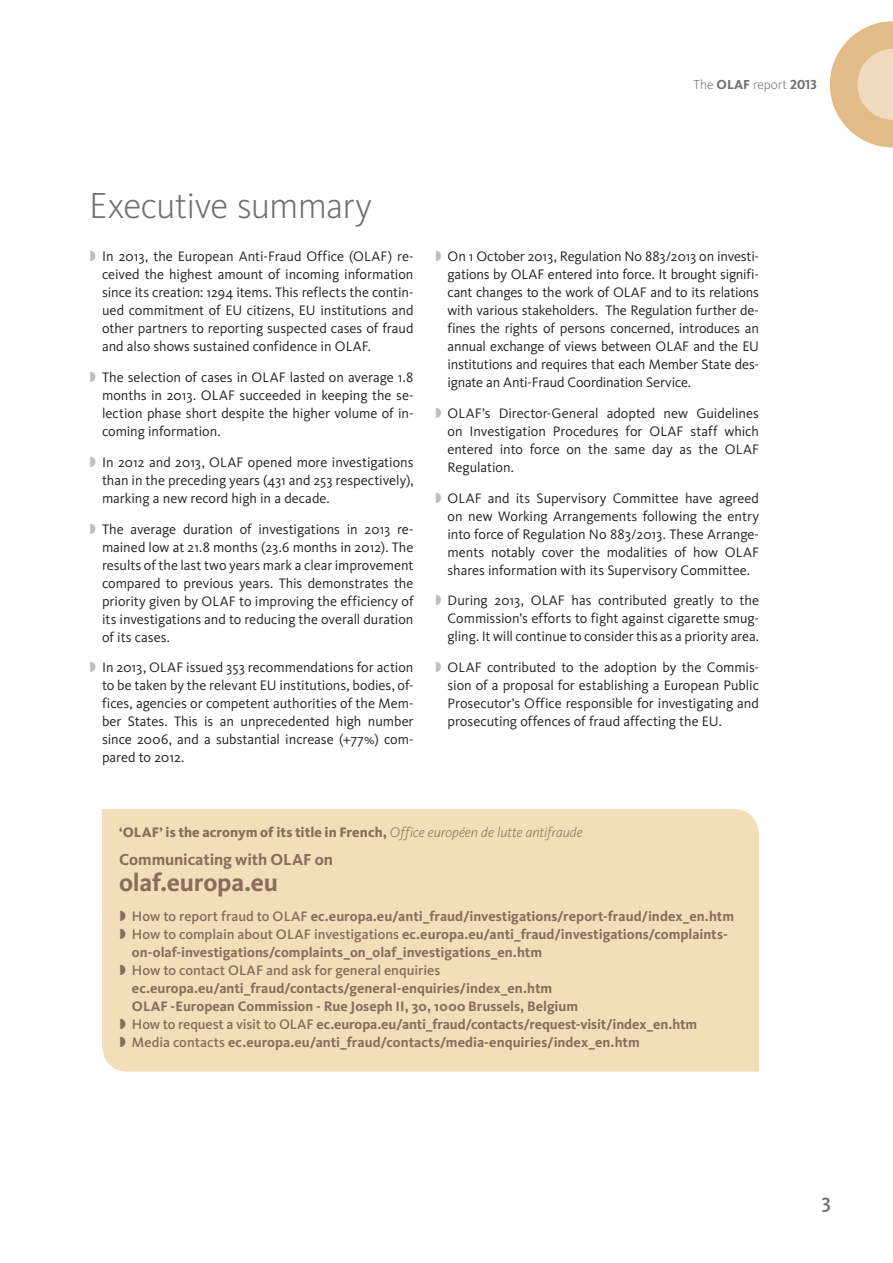
<style>
.page{position:relative;width:893px;height:1263px;background:#fff}
.page>*{position:absolute;margin:0;border:0;box-sizing:border-box;transform-origin:0 0}
.t1{font:300 37.5px "Kievit Pro";letter-spacing:-.025em;color:#6d6f71}
.t2{font:700 25.5px "Kievit Pro";letter-spacing:-.01em;color:#896d5a}
.t3{font:500 21px "Kievit Pro";color:#6d6f71}
.t4{font:700 16.5px "Kievit Pro";letter-spacing:-.005em;color:#896d5a}
.t5{font:14.25px/18px "Kievit Pro";letter-spacing:-.005em;color:#231f20;text-align:justify}
.t6{font:700 14.25px/18px "Kievit Pro";color:#896d5a}
.t7{font:800 14.25px "Kievit Pro";letter-spacing:.005em;color:#896d5a}
.t8{font:500 14.25px "Kievit Pro";letter-spacing:.005em;color:#896d5a}
.t9{font:300 13.5px "Kievit Pro";color:#6d6f71}
.s1{font-weight:700}
.s2{font-weight:300;font-style:italic}
.s3{font-weight:500}
</style>
<div class="page">
<svg style="left:830px;top:21px;width:63px;height:127px"></svg>
<div style="left:102px;top:809px;width:657px;height:262px;background:#f2deb8"></div>
<svg style="left:120px;top:911px;width:5px;height:10px"></svg>
<svg style="left:120px;top:929px;width:5px;height:10px"></svg>
<svg style="left:120px;top:965px;width:5px;height:10px"></svg>
<svg style="left:120px;top:1019px;width:5px;height:10px"></svg>
<svg style="left:120px;top:1037px;width:5px;height:10px"></svg>
<p class="t9" style="left:694px;top:77px;width:125px">The <span class="s1">OLAF</span> report <span class="s1">2013</span></p>
<h1 class="t1" style="left:89px;top:183px;width:284px">Executive summary</h1>
<p class="t5" style="left:102px;top:247px;width:313px">In 2013, the European Anti-Fraud Office (OLAF) re&shy;ceived the highest amount of incoming information since its creation: 1294 items. This reflects the contin&shy;ued commitment of EU citizens, EU institutions and other partners to reporting suspected cases of fraud and also shows sustained confidence in OLAF.</p>
<p class="t5" style="left:102px;top:368px;width:313px">The selection of cases in OLAF lasted on average 1.8 months in 2013. OLAF succeeded in keeping the se&shy;lection phase short despite the higher volume of in&shy;coming information.</p>
<p class="t5" style="left:102px;top:453px;width:313px">In 2012 and 2013, OLAF opened more investigations than in the preceding years (431 and 253 respectively), marking a new record high in a decade.</p>
<p class="t5" style="left:102px;top:520px;width:313px">The average duration of investigations in 2013 re&shy;mained low at 21.8 months (23.6 months in 2012). The results of the last two years mark a clear improvement compared to previous years. This demonstrates the priority given by OLAF to improving the efficiency of its investigations and to reducing the overall duration of its cases.</p>
<p class="t5" style="left:102px;top:658px;width:313px">In 2013, OLAF issued 353 recommendations for action to be taken by the relevant EU institutions, bodies, of&shy;fices, agencies or competent authorities of the Mem&shy;ber States. This is an unprecedented high number since 2006, and a substantial increase (+77%) com&shy;pared to 2012.</p>
<p class="t5" style="left:448px;top:247px;width:313px">On 1 October 2013, Regulation No 883/2013 on investi&shy;gations by OLAF entered into force. It brought signifi&shy;cant changes to the work of OLAF and to its relations with various stakeholders. The Regulation further de&shy;fines the rights of persons concerned, introduces an annual exchange of views between OLAF and the EU institutions and requires that each Member State des&shy;ignate an Anti-Fraud Coordination Service.</p>
<p class="t5" style="left:448px;top:404px;width:313px">OLAF’s Director-General adopted new Guidelines on Investigation Procedures for OLAF staff which entered into force on the same day as the OLAF Regulation.</p>
<p class="t5" style="left:448px;top:489px;width:313px">OLAF and its Supervisory Committee have agreed on new Working Arrangements following the entry into force of Regulation No 883/2013. These Arrange&shy;ments notably cover the modalities of how OLAF shares information with its Supervisory Committee.</p>
<p class="t5" style="left:448px;top:592px;width:313px">During 2013, OLAF has contributed greatly to the Commission’s efforts to fight against cigarette smug&shy;gling. It will continue to consider this as a priority area.</p>
<p class="t5" style="left:448px;top:658px;width:313px">OLAF contributed to the adoption by the Commis&shy;sion of a proposal for establishing a European Public Prosecutor’s Office responsible for investigating and prosecuting offences of fraud affecting the EU.</p>
<p class="t7" style="left:119px;top:823px;width:465px">‘OLAF’ is the acronym of its title in French, <span class="s2">Office européen de lutte antifraude</span></p>
<p class="t4" style="left:119px;top:849px;width:215px">Communicating with OLAF on</p>
<h2 class="t2" style="left:119px;top:867px;width:161px">olaf.europa.eu</h2>
<p class="t6" style="left:132px;top:908px;width:604px"><span class="s3">How to report fraud to OLAF</span> ec.europa.eu/anti_fraud/investigations/report-fraud/index_en.htm<br><span class="s3">How to complain about OLAF investigations</span> ec.europa.eu/anti_fraud/investigations/complaints&shy;on-olaf-investigations/complaints_on_olaf_investigations_en.htm</p>
<p class="t8" style="left:132px;top:962px;width:310px">How to contact OLAF and ask for general enquiries</p>
<p class="t6" style="left:132px;top:980px;width:567px">ec.europa.eu/anti_fraud/contacts/general-enquiries/index_en.htm<br>OLAF -European Commission - Rue Joseph II, 30, 1000 Brussels, Belgium<br><span class="s3">How to request a visit to OLAF</span> ec.europa.eu/anti_fraud/contacts/request-visit/index_en.htm <span class="s3">Media contacts</span> ec.europa.eu/anti_fraud/contacts/media-enquiries/index_en.htm</p>
<h3 class="t3" style="left:821px;top:1189px;width:11px">3</h3>
</div>
